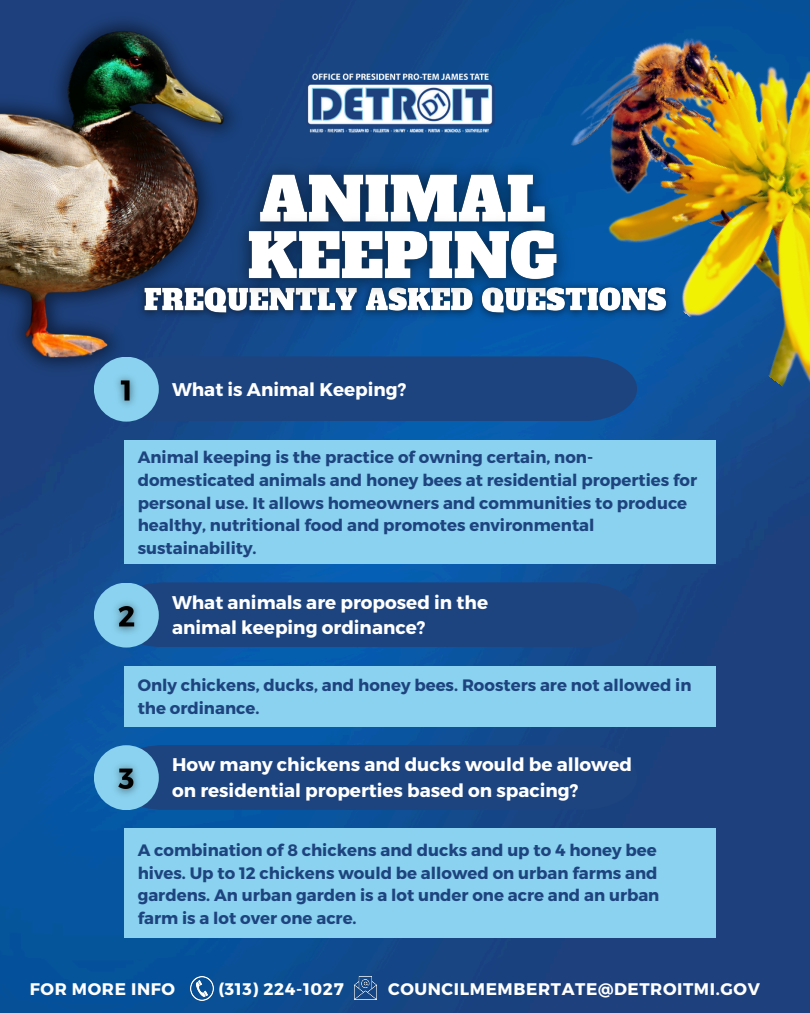
<style>
.page{position:relative;width:810px;height:1013px;background:#fff}
.page>*{position:absolute;margin:0;border:0;box-sizing:border-box;transform-origin:0 0}
.t1{font:700 18.4px/25.5px "Montserrat";color:#fff}
.t2{font:700 16.8px "Montserrat";letter-spacing:.035em;color:#fff}
.t3{font:700 16.5px/22.7px "Montserrat";color:#1e447f}
</style>
<div class="page">
<img style="left:0;top:407px;width:810px;height:605px">
<img style="left:0;top:0;width:425px;height:476px">
<img style="left:304px;top:0;width:506px;height:407px">
<img style="left:132px;top:276px;width:546px;height:50px">
<img style="left:233px;top:150px;width:339px;height:56px">
<img style="left:223px;top:206px;width:359px;height:101px">
<div style="left:109px;top:356px;width:528px;height:65px;background:#1e447f"></div>
<div style="left:94px;top:357px;width:65px;height:64px;background:#8ad2ef;border-radius:50%"></div>
<img style="left:117px;top:376px;width:18px;height:30px">
<div style="left:124px;top:440px;width:592px;height:124px;background:#8ad2ef"></div>
<div style="left:109px;top:582px;width:528px;height:65px;background:#1e447f"></div>
<div style="left:94px;top:582px;width:65px;height:65px;background:#8ad2ef;border-radius:50%"></div>
<img style="left:104px;top:602px;width:34px;height:38px">
<div style="left:124px;top:666px;width:592px;height:60px;background:#8ad2ef"></div>
<div style="left:109px;top:745px;width:528px;height:65px;background:#1e447f"></div>
<div style="left:94px;top:745px;width:65px;height:65px;background:#8ad2ef;border-radius:50%"></div>
<img style="left:104px;top:764px;width:34px;height:39px">
<div style="left:124px;top:828px;width:592px;height:110px;background:#8ad2ef"></div>
<img style="left:256px;top:0;width:298px;height:212px">
<img style="left:190px;top:976px;width:23px;height:24px">
<img style="left:354px;top:976px;width:23px;height:23px">
<p class="t1" style="left:172px;top:375px;width:236px">What is Animal Keeping?</p>
<h4 class="t3" style="left:138px;top:445px;width:561px">Animal keeping is the practice of owning certain, non&shy;domesticated animals and honey bees at residential properties for personal use. It allows homeowners and communities to produce healthy, nutritional food and promotes environmental sustainability.</h4>
<h5 class="t1" style="left:172px;top:588px;width:318px">What animals are proposed in the animal keeping ordinance?</h5>
<h4 class="t3" style="left:138px;top:673px;width:555px">Only chickens, ducks, and honey bees. Roosters are not allowed in the ordinance.</h4>
<h5 class="t1" style="left:172px;top:751px;width:462px">How many chickens and ducks would be allowed on residential properties based on spacing?</h5>
<h4 class="t3" style="left:138px;top:837px;width:523px">A combination of 8 chickens and ducks and up to 4 honey bee hives. Up to 12 chickens would be allowed on urban farms and gardens. An urban garden is a lot under one acre and an urban farm is a lot over one acre.</h4>
<p class="t2" style="left:30px;top:977px;width:147px">FOR MORE INFO</p>
<p class="t2" style="left:219px;top:978px;width:127px">(313) 224-1027</p>
<p class="t2" style="left:388px;top:978px;width:373px">COUNCILMEMBERTATE@DETROITMI.GOV</p>
</div>
